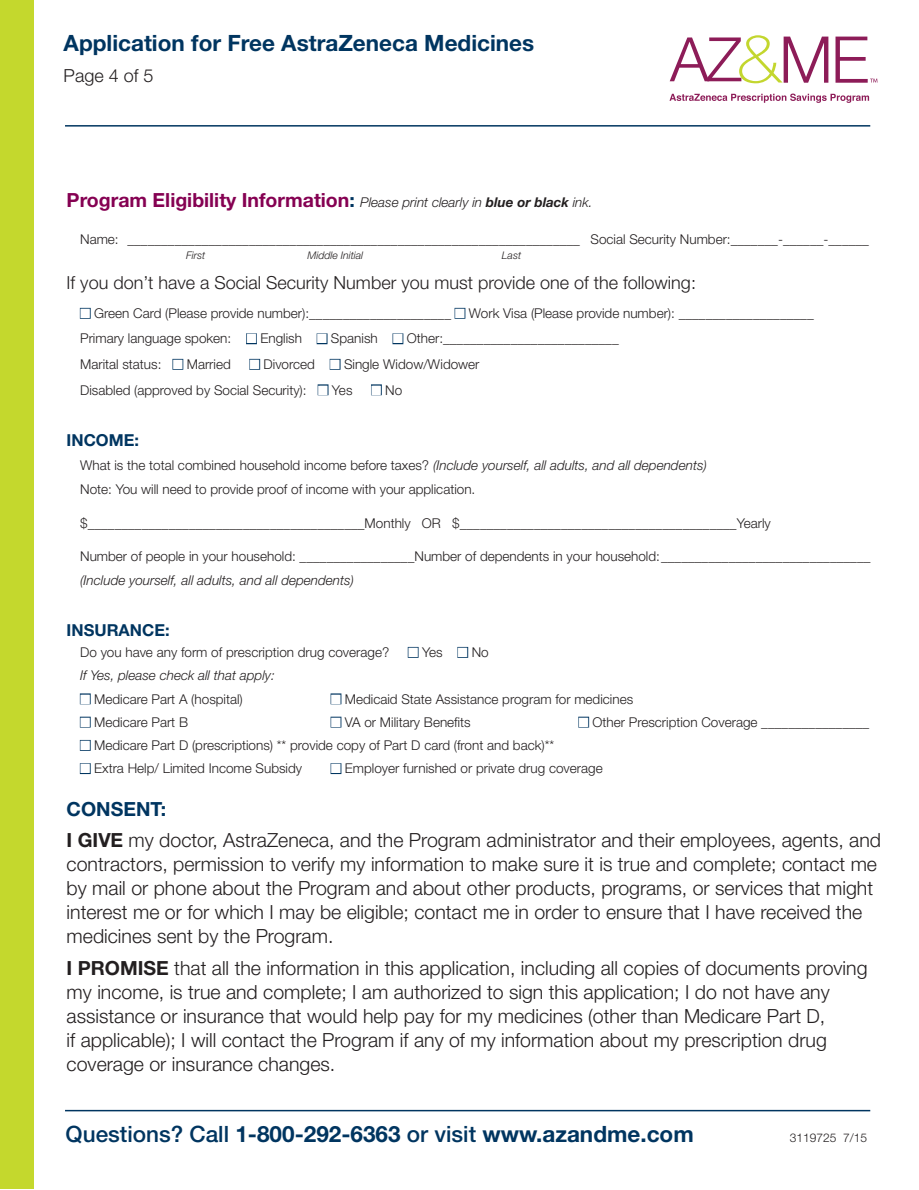
<style>
.page{position:relative;width:919px;height:1190px;background:#fff}
.page>*{position:absolute;margin:0;border:0;box-sizing:border-box;transform-origin:0 0}
.body{font:700 22.5px "Helvetica Neue LT Std";color:#003560}
.body-2{font:300 19.5px/24px "Helvetica Neue LT Std";color:#231f20}
.subhead{font:700 19.5px "Helvetica Neue LT Std";color:#850152}
.subhead-2{font:700 19.5px "Helvetica Neue LT Std";color:#003560}
.body-3{font:300 18px "Helvetica Neue LT Std";color:#231f20}
.t1{font:700 16.5px "Helvetica Neue LT Std";color:#003560}
.body-4{font:300 13.5px "Helvetica Neue LT Std";color:#231f20}
.t2{font:italic 300 13.5px "Helvetica Neue LT Std";color:#231f20}
.body-5{font:300 12px "Helvetica Neue LT Std";color:#231f20}
.t3{font:italic 300 10.5px "Helvetica Neue LT Std";color:#231f20}
.s1{color:#003560}
.s2{font-weight:300;font-style:italic;font-size:13.5px;color:#231f20}
.s3{font-style:italic;font-size:13.5px;color:#231f20}
.s4{color:#fff}
.s5{font-style:italic}
.s6{font-weight:700}
.s7{font-weight:500}
</style>
<div class="page">
<div style="left:0;top:1px;width:34px;height:1188px;background:#c4d82d"></div>
<hr style="left:65px;top:125px;width:805px;height:2px;background:#003560">
<div style="left:80px;top:308px;width:11px;height:11px;border:2px solid #003560"></div>
<div style="left:454px;top:308px;width:11px;height:11px;border:2px solid #003560"></div>
<div style="left:246px;top:333px;width:11px;height:11px;border:2px solid #003560"></div>
<div style="left:316px;top:333px;width:11px;height:11px;border:2px solid #003560"></div>
<div style="left:392px;top:333px;width:11px;height:11px;border:2px solid #003560"></div>
<div style="left:172px;top:359px;width:11px;height:11px;border:2px solid #003560"></div>
<div style="left:249px;top:359px;width:11px;height:11px;border:2px solid #003560"></div>
<div style="left:329px;top:359px;width:11px;height:11px;border:2px solid #003560"></div>
<div style="left:317px;top:384px;width:11px;height:11px;border:2px solid #003560"></div>
<div style="left:371px;top:384px;width:11px;height:11px;border:2px solid #003560"></div>
<div style="left:407px;top:647px;width:11px;height:11px;border:2px solid #003560"></div>
<div style="left:457px;top:647px;width:11px;height:11px;border:2px solid #003560"></div>
<div style="left:80px;top:693px;width:11px;height:11px;border:2px solid #003560"></div>
<div style="left:330px;top:693px;width:11px;height:11px;border:2px solid #003560"></div>
<div style="left:80px;top:717px;width:11px;height:10px;border:2px solid #003560"></div>
<div style="left:330px;top:717px;width:11px;height:10px;border:2px solid #003560"></div>
<div style="left:578px;top:717px;width:11px;height:10px;border:2px solid #003560"></div>
<div style="left:80px;top:740px;width:11px;height:11px;border:2px solid #003560"></div>
<div style="left:80px;top:763px;width:11px;height:11px;border:2px solid #003560"></div>
<div style="left:330px;top:763px;width:11px;height:11px;border:2px solid #003560"></div>
<svg style="left:669px;top:94px;width:199px;height:9px"></svg>
<svg style="left:669px;top:35px;width:159px;height:48px"></svg>
<svg style="left:835px;top:37px;width:42px;height:46px"></svg>
<hr style="left:65px;top:1110px;width:805px;height:1px;background:#003560">
<p class="body" style="left:64px;top:29px;width:472px">Application for Free AstraZeneca Medicines</p>
<p class="body-3" style="left:64px;top:65px;width:91px">Page 4 of 5</p>
<p class="subhead" style="left:67px;top:188px;width:527px">Program Eligibility Information<span class="s1">:</span> <span class="s2">Please print clearly in</span> <span class="s3">blue or black</span> <span class="s2">ink.</span></p>
<p class="body-4" style="left:80px;top:231px;width:790px">Name: ___________________________________________________________________ Social Security Number:_______-______-______</p>
<p class="t3" style="left:186px;top:249px;width:21px">First</p>
<p class="t3" style="left:307px;top:249px;width:57px">Middle Initial</p>
<p class="t3" style="left:502px;top:249px;width:21px">Last</p>
<p class="body-3" style="left:67px;top:272px;width:630px">If you don’t have a Social Security Number you must provide one of the following:</p>
<p class="body-4" style="left:80px;top:305px;width:735px"><span class="s4">■</span> Green Card (Please provide number):_____________________ <span class="s4">■</span> Work Visa (Please provide number): ____________________</p>
<p class="body-4" style="left:80px;top:330px;width:540px">Primary language spoken: <span class="s4">■</span> English <span class="s4">■</span> Spanish <span class="s4">■</span> Other:__________________________</p>
<p class="body-4" style="left:80px;top:356px;width:152px">Marital status: <span class="s4">■</span> Married</p>
<p class="body-4" style="left:249px;top:356px;width:231px"><span class="s4">■</span> Divorced <span class="s4">■</span> Single Widow/Widower</p>
<p class="body-4" style="left:80px;top:381px;width:274px">Disabled (approved by Social Security): <span class="s4">■</span> Yes</p>
<p class="body-4" style="left:371px;top:381px;width:33px"><span class="s4">■</span> No</p>
<p class="t1" style="left:67px;top:429px;width:74px">INCOME:</p>
<p class="body-4" style="left:80px;top:456px;width:628px">What is the total combined household income before taxes? <span class="s5">(Include yourself, all adults, and all dependents)</span></p>
<p class="body-4" style="left:80px;top:480px;width:396px">Note: You will need to provide proof of income with your application.</p>
<p class="body-4" style="left:80px;top:515px;width:692px">$_________________________________________Monthly OR $_________________________________________Yearly</p>
<p class="body-4" style="left:80px;top:548px;width:791px">Number of people in your household: _________________Number of dependents in your household:_______________________________</p>
<p class="t2" style="left:80px;top:572px;width:275px">(Include yourself, all adults, and all dependents)</p>
<p class="t1" style="left:67px;top:620px;width:104px">INSURANCE:</p>
<p class="body-4" style="left:80px;top:644px;width:310px">Do you have any form of prescription drug coverage?</p>
<p class="body-4" style="left:408px;top:644px;width:82px"><span class="s4">■</span> Yes <span class="s4">■</span> No</p>
<p class="t2" style="left:80px;top:667px;width:196px">If Yes, please check all that apply:</p>
<p class="body-4" style="left:80px;top:690px;width:164px"><span class="s4">■</span> Medicare Part A (hospital)</p>
<p class="body-4" style="left:331px;top:690px;width:304px"><span class="s4">■</span> Medicaid State Assistance program for medicines</p>
<p class="body-4" style="left:80px;top:714px;width:109px"><span class="s4">■</span> Medicare Part B</p>
<p class="body-4" style="left:331px;top:714px;width:141px"><span class="s4">■</span> VA or Military Benefits</p>
<p class="body-4" style="left:578px;top:714px;width:292px"><span class="s4">■</span> Other Prescription Coverage ________________</p>
<p class="body-4" style="left:80px;top:737px;width:475px"><span class="s4">■</span> Medicare Part D (prescriptions) ** provide copy of Part D card (front and back)**</p>
<p class="body-4" style="left:80px;top:760px;width:223px"><span class="s4">■</span> Extra Help/ Limited Income Subsidy</p>
<p class="body-4" style="left:331px;top:760px;width:273px"><span class="s4">■</span> Employer furnished or private drug coverage</p>
<p class="subhead-2" style="left:67px;top:797px;width:101px">CONSENT:</p>
<p class="body-2" style="left:67px;top:827px;width:815px"><span class="s6">I GIVE</span> my doctor, AstraZeneca, and the Program administrator and their employees, agents, and contractors, permission to verify my information to make sure it is true and complete; contact me by mail or phone about the Program and about other products, programs, or services that might interest me or for which I may be eligible; contact me in order to ensure that I have received the medicines sent by the Program.</p>
<p class="body-2" style="left:67px;top:956px;width:802px"><span class="s6">I PROMISE</span> that all the information in this application, including all copies of documents proving my income, is true and complete; I am authorized to sign this application; I do not have any assistance or insurance that would help pay for my medicines (other than Medicare Part D,<br>if applicable); I will contact the Program if any of my information about my prescription drug coverage or insurance changes.</p>
<p class="body" style="left:66px;top:1120px;width:629px"><span class="s7">Questions? Call</span> 1-800-292-6363 <span class="s7">or visit</span> www.azandme.com</p>
<p class="body-5" style="left:789px;top:1130px;width:79px">3119725 7/15</p>
</div>
